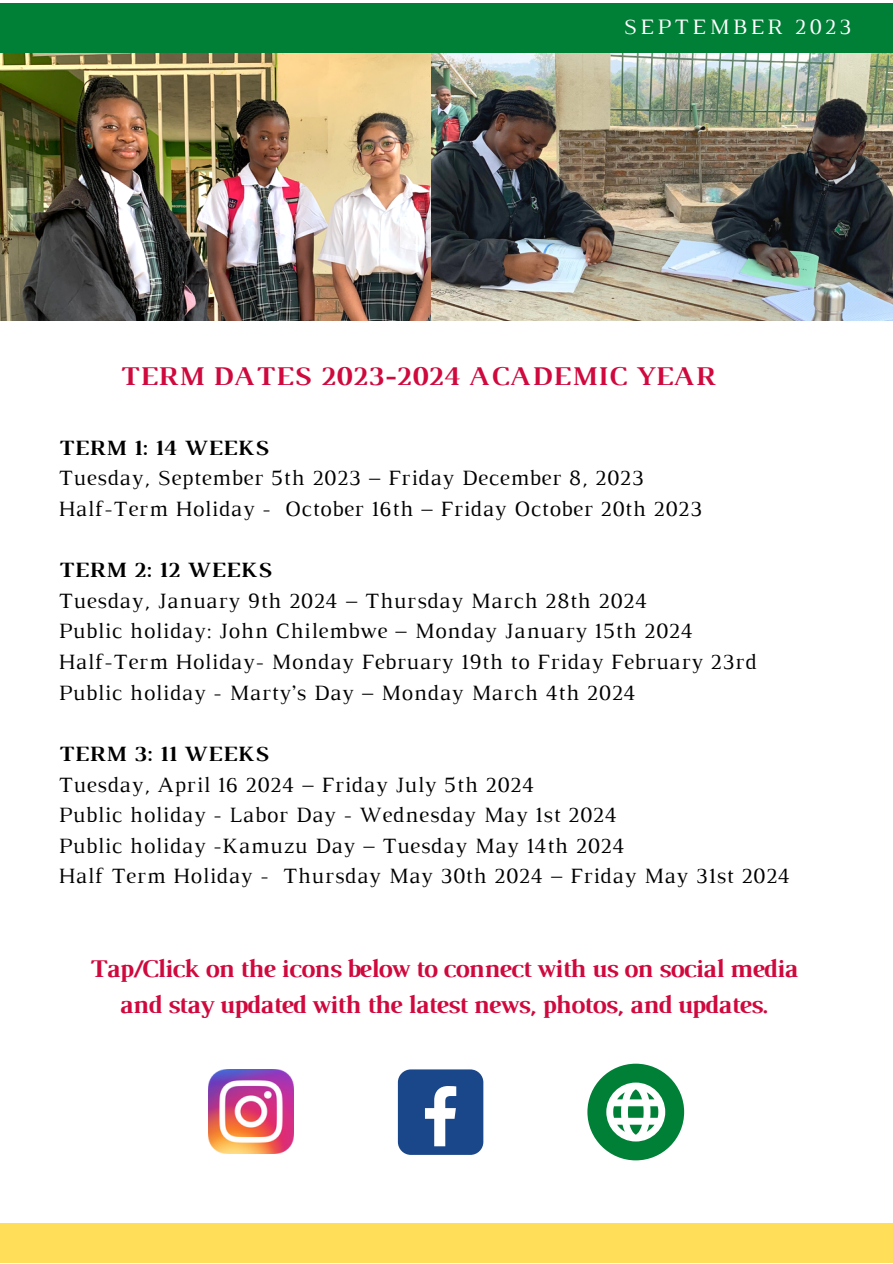
<style>
.page{position:relative;width:893px;height:1264px;background:#fff}
.page>*{position:absolute;margin:0;border:0;box-sizing:border-box;transform-origin:0 0}
.t1{font:700 27.6px "Luthier";letter-spacing:.03em;color:#cf093e}
.t2{font:700 25.95px/36px "Luthier";letter-spacing:-.03em;color:#cf093e;text-align:center}
.t3{font:22.5px "Luthier";letter-spacing:.14em;color:#fff}
.t4{font:22.2px "Luthier";letter-spacing:.03em;color:#000}
.t5{font:700 22.2px "Luthier";letter-spacing:.03em;color:#000}
</style>
<div class="page">
<div style="left:0;top:3px;width:892px;height:51px;background:#008037"></div>
<img style="left:0;top:53px;width:892px;height:268px">
<img style="left:209px;top:1069px;width:84px;height:84px">
<div style="left:398px;top:1069px;width:85px;height:85px;background:#1a4789;border-radius:13px"></div>
<svg style="left:425px;top:1086px;width:31px;height:60px"></svg>
<svg style="left:587px;top:1063px;width:97px;height:97px"></svg>
<div style="left:0;top:1223px;width:892px;height:39px;background:#ffde59"></div>
<p class="t3" style="left:623px;top:19px;width:229px">SEPTEMBER 2023</p>
<p class="t1" style="left:120px;top:365px;width:596px">TERM DATES 2023-2024 ACADEMIC YEAR</p>
<p class="t5" style="left:59px;top:439px;width:211px">TERM 1: 14 WEEKS</p>
<p class="t4" style="left:59px;top:470px;width:586px">Tuesday, September 5th 2023 – Friday December 8, 2023</p>
<p class="t4" style="left:59px;top:500px;width:645px">Half-Term Holiday - October 16th – Friday October 20th 2023</p>
<p class="t5" style="left:59px;top:562px;width:214px">TERM 2: 12 WEEKS</p>
<p class="t4" style="left:59px;top:592px;width:590px">Tuesday, January 9th 2024 – Thursday March 28th 2024</p>
<p class="t4" style="left:59px;top:623px;width:636px">Public holiday: John Chilembwe – Monday January 15th 2024</p>
<p class="t4" style="left:59px;top:653px;width:699px">Half-Term Holiday- Monday February 19th to Friday February 23rd</p>
<p class="t4" style="left:59px;top:684px;width:578px">Public holiday - Marty’s Day – Monday March 4th 2024</p>
<p class="t5" style="left:59px;top:745px;width:211px">TERM 3: 11 WEEKS</p>
<p class="t4" style="left:59px;top:776px;width:477px">Tuesday, April 16 2024 – Friday July 5th 2024</p>
<p class="t4" style="left:59px;top:806px;width:560px">Public holiday - Labor Day - Wednesday May 1st 2024</p>
<p class="t4" style="left:59px;top:837px;width:567px">Public holiday -Kamuzu Day – Tuesday May 14th 2024</p>
<p class="t4" style="left:59px;top:868px;width:733px">Half Term Holiday - Thursday May 30th 2024 – Friday May 31st 2024</p>
<p class="t2" style="left:89px;top:952px;width:709px">Tap/Click on the icons below to connect with us on social media and stay updated with the latest news, photos, and updates.</p>
</div>
